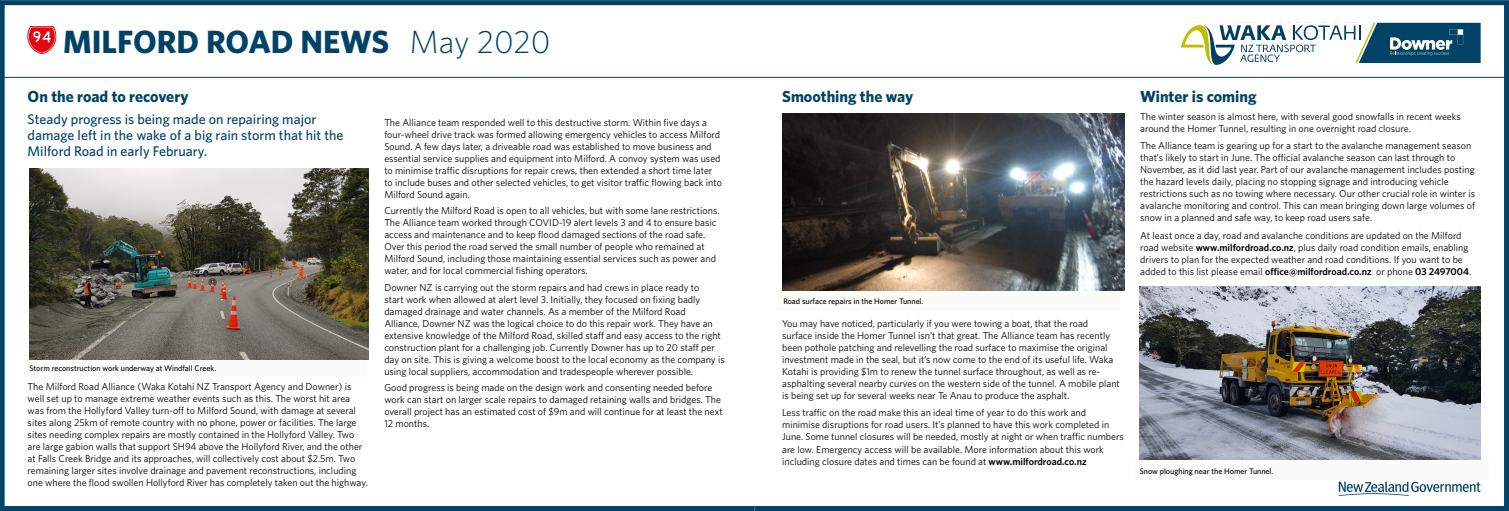
<style>
.page{position:relative;width:1509px;height:511px;background:#fff}
.page>*{position:absolute;margin:0;border:0;box-sizing:border-box;transform-origin:0 0}
.t1{font:700 32.2px "Whitney";color:#004366}
.t2{font:700 16px "Whitney";color:#004366}
.t3{font:500 14px/16px "Whitney";color:#004366}
.t4{font:10px/12px "Whitney";color:#000}
.t5{font:500 8px "Whitney";color:#000}
.s1{font-weight:300}
.s2{font-weight:600}
</style>
<div class="page">
<svg style="left:5px;top:5px;width:1498px;height:73px"></svg>
<svg style="left:28px;top:26px;width:28px;height:28px"></svg>
<svg style="left:1338px;top:481px;width:142px;height:14px"></svg>
<div style="left:754px;top:505px;width:754px;height:5px;background:#004366"></div>
<div style="left:0;top:505px;width:754px;height:5px;background:#004366"></div>
<div style="left:0;top:1px;width:5px;height:509px;background:#004366"></div>
<div style="left:1503px;top:3px;width:5px;height:507px;background:#004366"></div>
<div style="left:0;top:0;width:1508px;height:5px;background:#004366"></div>
<div style="left:24px;top:359px;width:341px;height:17px;background:#fbfbf9"></div>
<div style="left:777px;top:291px;width:342px;height:20px;background:#fbfbf9"></div>
<img style="left:782px;top:114px;width:342px;height:176px">
<img style="left:1139px;top:286px;width:341px;height:174px">
<img style="left:30px;top:168px;width:338px;height:191px">
<div style="left:1133px;top:460px;width:356px;height:19px;background:#fbfbf9"></div>
<svg style="left:1174px;top:22px;width:306px;height:43px"></svg>
<h1 class="t1" style="left:63px;top:20px;width:489px">MILFORD ROAD NEWS <span class="s1">May 2020</span></h1>
<h2 class="t2" style="left:28px;top:85px;width:162px">On the road to recovery</h2>
<h3 class="t3" style="left:28px;top:110px;width:317px">Steady progress is being made on repairing major damage left in the wake of a big rain storm that hit the<br>Milford Road in early February.</h3>
<p class="t4" style="left:384px;top:116px;width:339px">The Alliance team responded well to this destructive storm. Within five days a four-wheel drive track was formed allowing emergency vehicles to access Milford Sound. A few days later, a driveable road was established to move business and essential service supplies and equipment into Milford. A convoy system was used to minimise traffic disruptions for repair crews, then extended a short time later to include buses and other selected vehicles, to get visitor traffic flowing back into Milford Sound again.</p>
<p class="t4" style="left:384px;top:204px;width:337px">Currently the Milford Road is open to all vehicles, but with some lane restrictions.<br>The Alliance team worked through COVID-19 alert levels 3 and 4 to ensure basic access and maintenance and to keep flood damaged sections of the road safe.<br>Over this period the road served the small number of people who remained at Milford Sound, including those maintaining essential services such as power and water, and for local commercial fishing operators.</p>
<p class="t4" style="left:384px;top:280px;width:342px">Downer NZ is carrying out the storm repairs and had crews in place ready to<br>start work when allowed at alert level 3. Initially, they focused on fixing badly damaged drainage and water channels. As a member of the Milford Road<br>Alliance, Downer NZ was the logical choice to do this repair work. They have an extensive knowledge of the Milford Road, skilled staff and easy access to the right construction plant for a challenging job. Currently Downer has up to 20 staff per day on site. This is giving a welcome boost to the local economy as the company is using local suppliers, accommodation and tradespeople wherever possible.</p>
<p class="t4" style="left:384px;top:381px;width:340px">Good progress is being made on the design work and consenting needed before work can start on larger scale repairs to damaged retaining walls and bridges. The overall project has an estimated cost of $9m and will continue for at least the next 12 months.</p>
<p class="t5" style="left:30px;top:363px;width:188px">Storm reconstruction work underway at Windfall Creek.</p>
<p class="t4" style="left:28px;top:379px;width:342px">The Milford Road Alliance (Waka Kotahi NZ Transport Agency and Downer) is well set up to manage extreme weather events such as this. The worst hit area was from the Hollyford Valley turn-off to Milford Sound, with damage at several sites along 25km of remote country with no phone, power or facilities. The large sites needing complex repairs are mostly contained in the Hollyford Valley. Two are large gabion walls that support SH94 above the Hollyford River, and the other at Falls Creek Bridge and its approaches, will collectively cost about $2.5m. Two remaining larger sites involve drainage and pavement reconstructions, including one where the flood swollen Hollyford River has completely taken out the highway.</p>
<h2 class="t2" style="left:782px;top:85px;width:133px">Smoothing the way</h2>
<p class="t5" style="left:783px;top:296px;width:141px">Road surface repairs in the Homer Tunnel.</p>
<p class="t4" style="left:782px;top:316px;width:339px">You may have noticed, particularly if you were towing a boat, that the road surface inside the Homer Tunnel isn’t that great. The Alliance team has recently been pothole patching and relevelling the road surface to maximise the original investment made in the seal, but it’s now come to the end of its useful life. Waka Kotahi is providing $1m to renew the tunnel surface throughout, as well as re&shy;asphalting several nearby curves on the western side of the tunnel. A mobile plant is being set up for several weeks near Te Anau to produce the asphalt.</p>
<p class="t4" style="left:782px;top:406px;width:343px">Less traffic on the road make this an ideal time of year to do this work and minimise disruptions for road users. It’s planned to have this work completed in June. Some tunnel closures will be needed, mostly at night or when traffic numbers are low. Emergency access will be available. More information about this work including closure dates and times can be found at <span class="s2">www.milfordroad.co.nz</span></p>
<h2 class="t2" style="left:1140px;top:85px;width:118px">Winter is coming</h2>
<p class="t4" style="left:1140px;top:110px;width:322px">The winter season is almost here, with several good snowfalls in recent weeks around the Homer Tunnel, resulting in one overnight road closure.</p>
<p class="t4" style="left:1140px;top:139px;width:336px">The Alliance team is gearing up for a start to the avalanche management season that’s likely to start in June. The official avalanche season can last through to November, as it did last year. Part of our avalanche management includes posting the hazard levels daily, placing no stopping signage and introducing vehicle restrictions such as no towing where necessary. Our other crucial role in winter is avalanche monitoring and control. This can mean bringing down large volumes of snow in a planned and safe way, to keep road users safe.</p>
<p class="t4" style="left:1140px;top:229px;width:332px">At least once a day, road and avalanche conditions are updated on the Milford road website <span class="s2">www.milfordroad.co.nz</span>, plus daily road condition emails, enabling drivers to plan for the expected weather and road conditions. If you want to be added to this list please email <span class="s2">office@milfordroad.co.nz</span> or phone <span class="s2">03 2497004</span>.</p>
<p class="t5" style="left:1139px;top:465px;width:135px">Snow ploughing near the Homer Tunnel.</p>
</div>
